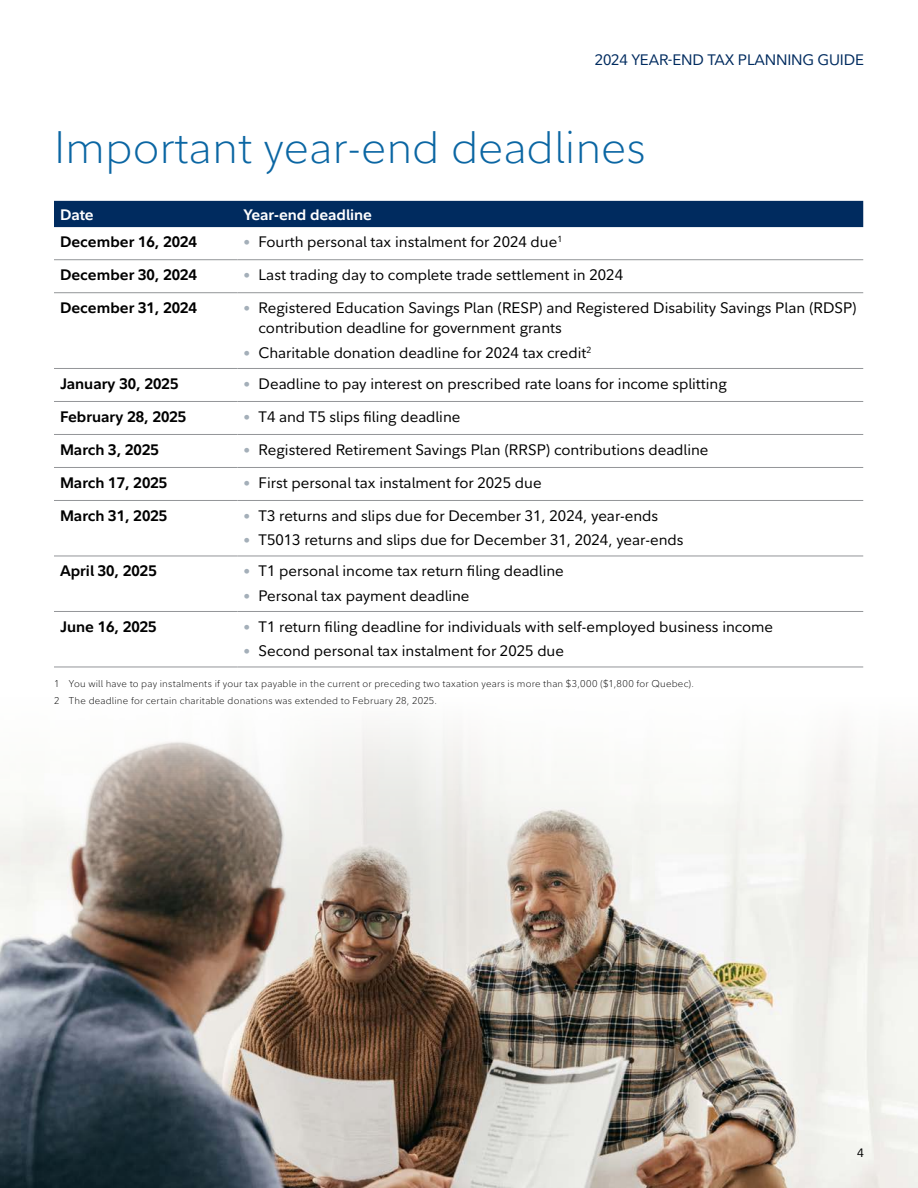
<style>
.page{position:relative;width:918px;height:1188px;background:#fff}
.page>*{position:absolute;margin:0;border:0;box-sizing:border-box;transform-origin:0 0}
.t1{font:300 45px "Fidelity Sans";color:#0b66a3}
.t2{font:15px/20.2px "Fidelity Sans";color:#000}
.t3{font:700 15px "Fidelity Sans";color:#000}
.t4{font:15px "Fidelity Sans";letter-spacing:-.01em;color:#002b5f}
.t5{font:700 15px "Fidelity Sans";color:#fff}
.t6{font:12px "Fidelity Sans";color:#000}
.t7{font:300 9.75px/17.2px "Fidelity Sans";letter-spacing:.02em;color:#000}
.s1{font-size:13.5px;color:#a4afb9}
</style>
<div class="page">
<img style="left:0;top:725px;width:918px;height:463px">
<div style="left:54px;top:201px;width:809px;height:26px;background:#002b5f"></div>
<hr style="left:54px;top:259px;width:184px;height:1px;background:#939598">
<hr style="left:238px;top:259px;width:625px;height:1px;background:#939598">
<hr style="left:54px;top:292px;width:184px;height:1px;background:#939598">
<hr style="left:238px;top:292px;width:625px;height:1px;background:#939598">
<hr style="left:54px;top:368px;width:184px;height:1px;background:#939598">
<hr style="left:238px;top:368px;width:625px;height:1px;background:#939598">
<hr style="left:54px;top:401px;width:184px;height:1px;background:#939598">
<hr style="left:238px;top:401px;width:625px;height:1px;background:#939598">
<hr style="left:54px;top:434px;width:184px;height:1px;background:#939598">
<hr style="left:238px;top:434px;width:625px;height:1px;background:#939598">
<hr style="left:54px;top:467px;width:184px;height:1px;background:#939598">
<hr style="left:238px;top:467px;width:625px;height:1px;background:#939598">
<hr style="left:54px;top:500px;width:184px;height:1px;background:#939598">
<hr style="left:238px;top:500px;width:625px;height:1px;background:#939598">
<hr style="left:54px;top:556px;width:184px;height:1px;background:#939598">
<hr style="left:238px;top:556px;width:625px;height:1px;background:#939598">
<hr style="left:54px;top:611px;width:184px;height:1px;background:#939598">
<hr style="left:238px;top:611px;width:625px;height:1px;background:#939598">
<hr style="left:54px;top:667px;width:184px;height:1px;background:#939598">
<hr style="left:238px;top:667px;width:625px;height:1px;background:#939598">
<p class="t4" style="left:595px;top:50px;width:271px">2024 YEAR-END TAX PLANNING GUIDE</p>
<h1 class="t1" style="left:54px;top:118px;width:593px">Important year-end deadlines</h1>
<p class="t5" style="left:60px;top:204px;width:35px">Date</p>
<p class="t5" style="left:244px;top:204px;width:130px">Year-end deadline</p>
<p class="t3" style="left:60px;top:232px;width:139px">December 16, 2024</p>
<p class="t2" style="left:244px;top:231px;width:320px"><span class="s1">•</span> Fourth personal tax instalment for 2024 due<sup>1</sup></p>
<p class="t3" style="left:60px;top:265px;width:139px">December 30, 2024</p>
<p class="t2" style="left:244px;top:264px;width:381px"><span class="s1">•</span> Last trading day to complete trade settlement in 2024</p>
<p class="t3" style="left:60px;top:298px;width:139px">December 31, 2024</p>
<p class="t2" style="left:259px;top:297px;width:600px;text-indent:-15px"><span class="s1">•</span> Registered Education Savings Plan (RESP) and Registered Disability Savings Plan (RDSP) contribution deadline for government grants</p>
<p class="t2" style="left:244px;top:342px;width:349px"><span class="s1">•</span> Charitable donation deadline for 2024 tax credit<sup>2</sup></p>
<p class="t3" style="left:60px;top:374px;width:120px">January 30, 2025</p>
<p class="t2" style="left:244px;top:373px;width:485px"><span class="s1">•</span> Deadline to pay interest on prescribed rate loans for income splitting</p>
<p class="t3" style="left:60px;top:407px;width:128px">February 28, 2025</p>
<p class="t2" style="left:244px;top:406px;width:218px"><span class="s1">•</span> T4 and T5 slips filing deadline</p>
<p class="t3" style="left:60px;top:440px;width:100px">March 3, 2025</p>
<p class="t2" style="left:244px;top:439px;width:466px"><span class="s1">•</span> Registered Retirement Savings Plan (RRSP) contributions deadline</p>
<p class="t3" style="left:60px;top:473px;width:109px">March 17, 2025</p>
<p class="t2" style="left:244px;top:472px;width:300px"><span class="s1">•</span> First personal tax instalment for 2025 due</p>
<p class="t3" style="left:60px;top:506px;width:109px">March 31, 2025</p>
<p class="t2" style="left:244px;top:505px;width:416px"><span class="s1">•</span> T3 returns and slips due for December 31, 2024, year-ends</p>
<p class="t2" style="left:244px;top:530px;width:441px"><span class="s1">•</span> T5013 returns and slips due for December 31, 2024, year-ends</p>
<p class="t3" style="left:60px;top:561px;width:98px">April 30, 2025</p>
<p class="t2" style="left:244px;top:561px;width:322px"><span class="s1">•</span> T1 personal income tax return filing deadline</p>
<p class="t2" style="left:244px;top:585px;width:227px"><span class="s1">•</span> Personal tax payment deadline</p>
<p class="t3" style="left:60px;top:617px;width:98px">June 16, 2025</p>
<p class="t2" style="left:244px;top:616px;width:531px"><span class="s1">•</span> T1 return filing deadline for individuals with self-employed business income</p>
<p class="t2" style="left:244px;top:641px;width:322px"><span class="s1">•</span> Second personal tax instalment for 2025 due</p>
<p class="t7" style="left:54px;top:675px;width:641px">1 You will have to pay instalments if your tax payable in the current or preceding two taxation years is more than $3,000 ($1,800 for Quebec).<br>2 The deadline for certain charitable donations was extended to February 28, 2025.</p>
<p class="t6" style="left:857px;top:1144px;width:8px">4</p>
</div>
